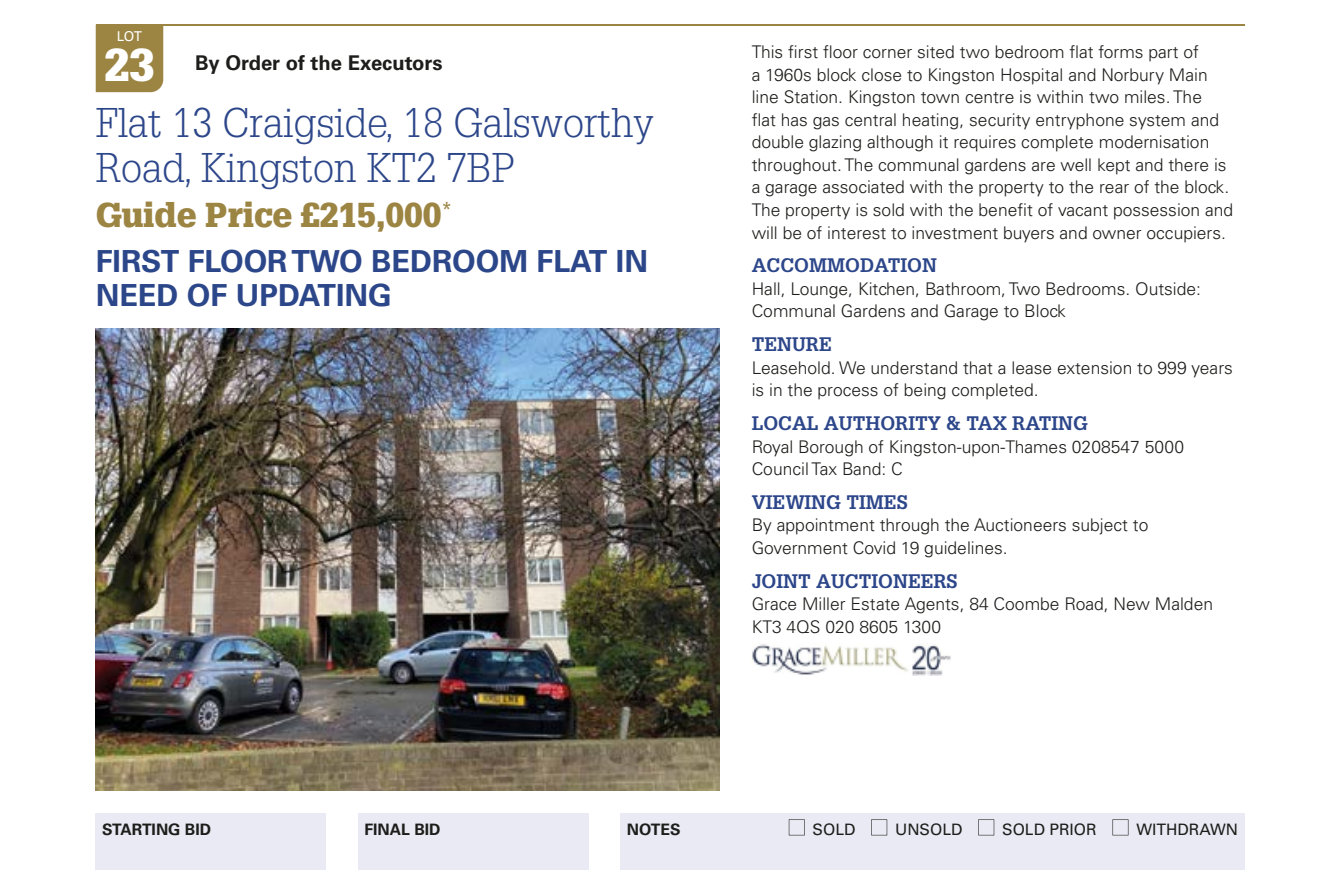
<style>
.page{position:relative;width:1339px;height:879px;background:#fff}
.page>*{position:absolute;margin:0;border:0;box-sizing:border-box;transform-origin:0 0}
.t1{font:900 45px "Glypha LT Std";color:#fff}
.t2{font:300 40.5px/45px "Glypha LT Std";color:#2c468a}
.t3{font:900 33.75px "Glypha LT Std";color:#9c8543}
.t4{font:700 30.38px/33.8px "Univers LT Std";color:#2c468a}
.t5{font:700 20.25px "Univers LT Std";color:#1d1d1b}
.t6{font:700 19.12px "Glypha LT Std";color:#2c468a}
.t7{font:300 17.55px/22.5px "Univers LT Std";color:#1d1d1b}
.t8{font:15.75px "Univers LT Std";color:#1d1d1b}
.t9{font:700 15.75px "Univers LT Std";color:#1d1d1b}
.t10{font:13.5px "Univers LT Std";color:#fff}
</style>
<div class="page">
<hr style="left:96px;top:25px;width:1148px;height:1px;background:#9c8543">
<div style="left:96px;top:812px;width:230px;height:56px;background:#eaeaf4"></div>
<div style="left:358px;top:812px;width:230px;height:56px;background:#eaeaf4"></div>
<div style="left:620px;top:812px;width:624px;height:56px;background:#eaeaf4"></div>
<svg style="left:788px;top:819px;width:16px;height:16px"></svg>
<svg style="left:871px;top:819px;width:16px;height:16px"></svg>
<svg style="left:978px;top:819px;width:16px;height:16px"></svg>
<svg style="left:1112px;top:819px;width:16px;height:16px"></svg>
<div style="left:96px;top:26px;width:67px;height:66px;background:#9c8543"></div>
<img style="left:96px;top:328px;width:623px;height:462px">
<img style="left:751px;top:644px;width:200px;height:31px">
<p class="t10" style="left:117px;top:28px;width:27px">LOT</p>
<h1 class="t1" style="left:104px;top:37px;width:52px">23</h1>
<p class="t5" style="left:195px;top:51px;width:249px">By Order of the Executors</p>
<h2 class="t2" style="left:96px;top:101px;width:559px">Flat 13 Craigside, 18 Galsworthy<br>Road, Kingston KT2 7BP</h2>
<h3 class="t3" style="left:96px;top:195px;width:357px">Guide Price £215,000<sup>*</sup></h3>
<h3 class="t4" style="left:96px;top:245px;width:553px">FIRST FLOOR TWO BEDROOM FLAT IN<br>NEED OF UPDATING</h3>
<p class="t7" style="left:751px;top:41px;width:483px">This first floor corner sited two bedroom flat forms part of<br>a 1960s block close to Kingston Hospital and Norbury Main line Station. Kingston town centre is within two miles. The<br>flat has gas central heating, security entryphone system and double glazing although it requires complete modernisation throughout. The communal gardens are well kept and there is a garage associated with the property to the rear of the block.<br>The property is sold with the benefit of vacant possession and will be of interest to investment buyers and owner occupiers.</p>
<p class="t6" style="left:751px;top:253px;width:187px">ACCOMMODATION</p>
<p class="t7" style="left:751px;top:277px;width:451px">Hall, Lounge, Kitchen, Bathroom, Two Bedrooms. Outside:<br>Communal Gardens and Garage to Block</p>
<p class="t6" style="left:751px;top:332px;width:82px">TENURE</p>
<p class="t7" style="left:751px;top:356px;width:482px">Leasehold. We understand that a lease extension to 999 years is in the process of being completed.</p>
<p class="t6" style="left:751px;top:411px;width:338px">LOCAL AUTHORITY &amp; TAX RATING</p>
<p class="t7" style="left:751px;top:435px;width:434px">Royal Borough of Kingston-upon-Thames 0208547 5000<br>Council Tax Band: C</p>
<p class="t6" style="left:751px;top:490px;width:157px">VIEWING TIMES</p>
<p class="t7" style="left:751px;top:513px;width:398px">By appointment through the Auctioneers subject to<br>Government Covid 19 guidelines.</p>
<p class="t6" style="left:751px;top:568px;width:207px">JOINT AUCTIONEERS</p>
<p class="t7" style="left:751px;top:592px;width:463px">Grace Miller Estate Agents, 84 Coombe Road, New Malden<br>KT3 4QS 020 8605 1300</p>
<p class="t9" style="left:102px;top:820px;width:111px">STARTING BID</p>
<p class="t9" style="left:364px;top:820px;width:78px">FINAL BID</p>
<p class="t9" style="left:626px;top:820px;width:55px">NOTES</p>
<p class="t8" style="left:812px;top:820px;width:44px">SOLD</p>
<p class="t8" style="left:895px;top:820px;width:69px">UNSOLD</p>
<p class="t8" style="left:1001px;top:820px;width:96px">SOLD PRIOR</p>
<p class="t8" style="left:1136px;top:820px;width:103px">WITHDRAWN</p>
</div>
